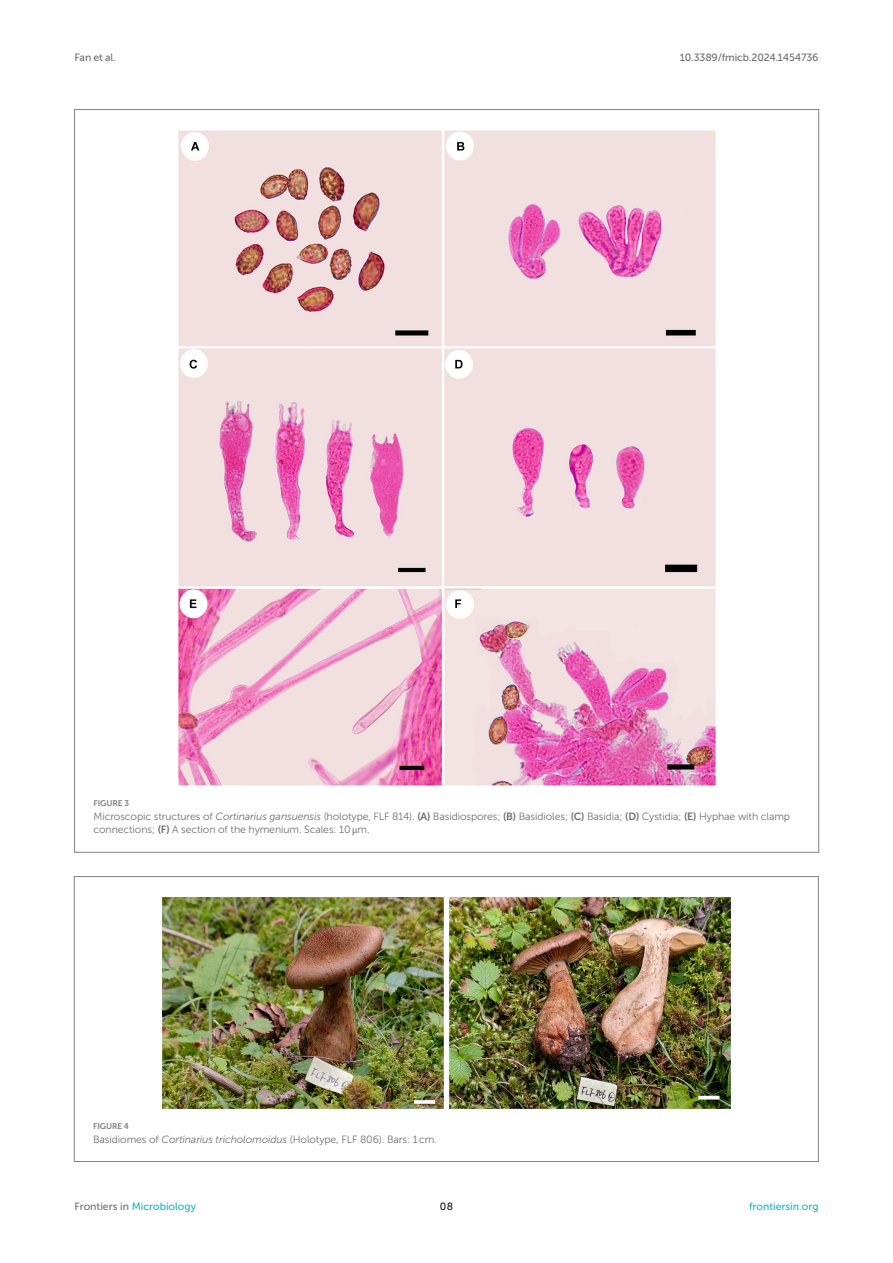
<style>
.page{position:relative;width:893px;height:1263px;background:#fff}
.page>*{position:absolute;margin:0;border:0;box-sizing:border-box;transform-origin:0 0}
.FIG_LEG{font:10.5px/13.5px "Museo Sans 300";letter-spacing:-.01em;color:#706f70}
.t1{font:10.5px "Museo Sans 500";color:#1db5c3}
.t2{font:10.5px "Museo Sans 500";letter-spacing:-.015em;color:#706f70}
.t3{font:10.5px "Museo Sans 500";color:#1b1c1b}
.FIG_HD{font:8.25px "Museo Sans 700";letter-spacing:-.01em;color:#7e7f7f}
.s1{font-style:italic}
.s2{font-family:"Museo Sans 700"}
.s3{font-family:"STIX General"}
.s4{color:#706f70}
</style>
<div class="page">
<img style="left:161px;top:896px;width:571px;height:214px">
<img style="left:178px;top:130px;width:538px;height:656px">
<p class="t2" style="left:74px;top:51px;width:43px">Fan et al.</p>
<p class="t2" style="left:680px;top:51px;width:140px">10.3389/fmicb.2024.1454736</p>
<p class="FIG_HD" style="left:94px;top:799px;width:37px">FIGURE 3</p>
<p class="FIG_LEG" style="left:94px;top:809px;width:698px">Microscopic structures of <span class="s1">Cortinarius gansuensis</span> (holotype, FLF 814). <span class="s2">(A)</span> Basidiospores; <span class="s2">(B)</span> Basidioles; <span class="s2">(C)</span> Basidia; <span class="s2">(D)</span> Cystidia; <span class="s2">(E)</span> Hyphae with clamp connections; <span class="s2">(F)</span> A section of the hymenium. Scales: 10 <span class="s3">μ</span>m.</p>
<p class="FIG_HD" style="left:93px;top:1121px;width:37px">FIGURE 4</p>
<p class="FIG_LEG" style="left:93px;top:1132px;width:345px">Basidiomes of <span class="s1">Cortinarius tricholomoidus</span> (Holotype, FLF 806). Bars: 1 cm.</p>
<p class="t1" style="left:74px;top:1200px;width:123px"><span class="s4">Frontiers in</span> Microbiology</p>
<p class="t3" style="left:440px;top:1200px;width:15px">08</p>
<p class="t1" style="left:749px;top:1200px;width:71px">frontiersin.org</p>
</div>
